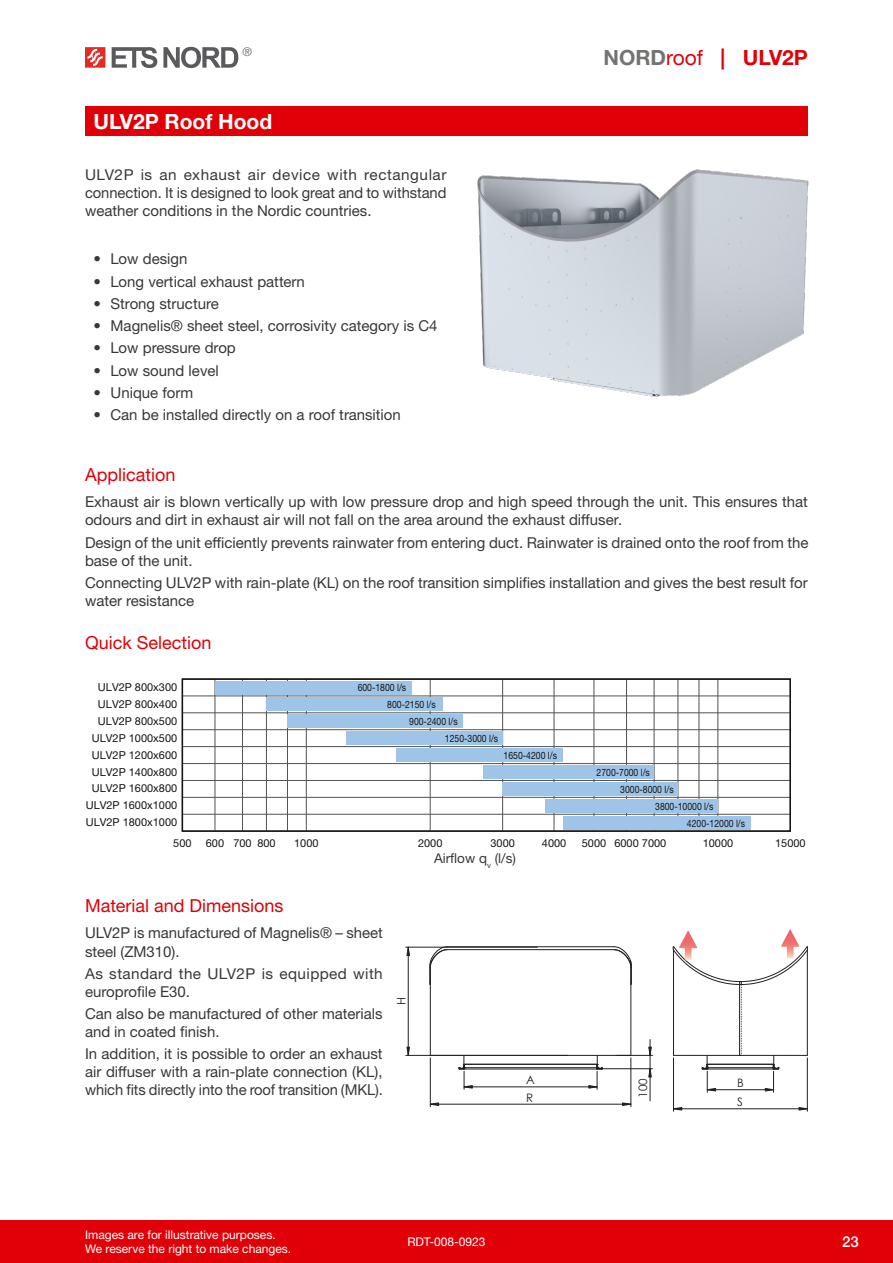
<style>
.page{position:relative;width:893px;height:1263px;background:#fff}
.page>*{position:absolute;margin:0;border:0;box-sizing:border-box;transform-origin:0 0}
.t1{font:700 21px "Helvetica Neue LTW1 G";color:#e10008}
.t2{font:700 21px "Helvetica Neue LTW1 G";color:#fff}
.t3{font:18px "Helvetica Neue LTW1 G";color:#e10008}
.t4{font:15px/18px "Helvetica Neue LTW1 G";color:#383839}
.t5{font:15px/18px "Helvetica Neue LTW1 G";letter-spacing:.025em;color:#383839}
.t6{font:500 15px "Helvetica Neue LTW1 G";color:#fff}
.t7{font:13.5px "Helvetica Neue LTW1 G";color:#383839}
.t8{font:12px/14.4px "Helvetica Neue LTW1 G";color:#fff}
.t9{font:12px "Helvetica Neue LTW1 G";color:#737372}
.t10{font:11.7px/19px "Century Gothic";color:#231f20}
.t11{font:10.95px/17px "Helvetica Neue LTW1 G";color:#141414;text-align:right}
.t12{font:500 10.95px/13.4px "Helvetica Neue LTW1 G";color:#141414}
.t13{font:10.05px/17px "Helvetica Neue LTW1 G";color:#141414;scale:.85 1}
.s1{color:#737372}
.s2{font-weight:400}
</style>
<div class="page">
<div style="left:0;top:1220px;width:893px;height:43px;background:#e10008"></div>
<svg style="left:112px;top:47px;width:45px;height:21px"></svg>
<svg style="left:163px;top:47px;width:75px;height:21px"></svg>
<svg style="left:85px;top:47px;width:20px;height:21px"></svg>
<div style="left:85px;top:106px;width:723px;height:30px;background:#e10008"></div>
<img style="left:477px;top:169px;width:332px;height:228px">
<hr style="left:215px;top:679px;width:1px;height:152px;background:#525252">
<hr style="left:242px;top:679px;width:1px;height:152px;background:#525252">
<hr style="left:266px;top:679px;width:1px;height:152px;background:#525252">
<hr style="left:287px;top:679px;width:1px;height:152px;background:#525252">
<hr style="left:306px;top:679px;width:1px;height:152px;background:#525252">
<hr style="left:430px;top:679px;width:1px;height:152px;background:#525252">
<hr style="left:502px;top:679px;width:1px;height:152px;background:#525252">
<hr style="left:554px;top:679px;width:1px;height:152px;background:#525252">
<hr style="left:594px;top:679px;width:1px;height:152px;background:#525252">
<hr style="left:626px;top:679px;width:1px;height:152px;background:#525252">
<hr style="left:654px;top:679px;width:1px;height:152px;background:#525252">
<hr style="left:678px;top:679px;width:1px;height:152px;background:#525252">
<hr style="left:699px;top:679px;width:1px;height:152px;background:#525252">
<hr style="left:718px;top:679px;width:1px;height:152px;background:#525252">
<hr style="left:182px;top:814px;width:608px;height:1px;background:#525252">
<hr style="left:182px;top:797px;width:608px;height:1px;background:#525252">
<hr style="left:182px;top:780px;width:608px;height:1px;background:#525252">
<hr style="left:182px;top:763px;width:608px;height:1px;background:#525252">
<hr style="left:182px;top:746px;width:608px;height:1px;background:#525252">
<hr style="left:182px;top:729px;width:608px;height:1px;background:#525252">
<hr style="left:182px;top:712px;width:608px;height:1px;background:#525252">
<hr style="left:182px;top:696px;width:608px;height:1px;background:#525252">
<div style="left:215px;top:681px;width:196px;height:13px;background:#9ec4e8"></div>
<div style="left:266px;top:698px;width:177px;height:13px;background:#9ec4e8"></div>
<div style="left:287px;top:714px;width:176px;height:14px;background:#9ec4e8"></div>
<div style="left:346px;top:731px;width:157px;height:14px;background:#9ec4e8"></div>
<div style="left:396px;top:748px;width:167px;height:14px;background:#9ec4e8"></div>
<div style="left:484px;top:765px;width:170px;height:14px;background:#9ec4e8"></div>
<div style="left:503px;top:782px;width:175px;height:14px;background:#9ec4e8"></div>
<div style="left:545px;top:799px;width:173px;height:13px;background:#9ec4e8"></div>
<div style="left:563px;top:816px;width:187px;height:13px;background:#9ec4e8"></div>
<div style="left:182px;top:678px;width:609px;height:154px;border:1px solid #141414"></div>
<hr style="left:408px;top:947px;width:1px;height:108px;background:#231f20">
<hr style="left:406px;top:1055px;width:162px;height:1px;background:#231f20">
<hr style="left:406px;top:947px;width:131px;height:1px;background:#231f20">
<hr style="left:673px;top:1058px;width:1px;height:53px;background:#231f20">
<hr style="left:807px;top:1058px;width:1px;height:53px;background:#231f20">
<hr style="left:673px;top:1108px;width:134px;height:1px;background:#231f20">
<svg style="left:406px;top:1047px;width:4px;height:9px"></svg>
<svg style="left:406px;top:947px;width:4px;height:9px"></svg>
<svg style="left:674px;top:1107px;width:8px;height:3px"></svg>
<svg style="left:799px;top:1107px;width:9px;height:3px"></svg>
<hr style="left:430px;top:1104px;width:201px;height:1px;background:#231f20">
<hr style="left:430px;top:1058px;width:1px;height:49px;background:#231f20">
<hr style="left:631px;top:1058px;width:1px;height:49px;background:#231f20">
<hr style="left:600px;top:1068px;width:52px;height:1px;background:#231f20">
<hr style="left:616px;top:1055px;width:36px;height:1px;background:#231f20">
<hr style="left:650px;top:1069px;width:1px;height:32px;background:#231f20">
<hr style="left:650px;top:1039px;width:1px;height:30px;background:#231f20">
<svg style="left:429px;top:946px;width:203px;height:143px"></svg>
<svg style="left:430px;top:1102px;width:9px;height:4px"></svg>
<svg style="left:622px;top:1102px;width:9px;height:4px"></svg>
<svg style="left:648px;top:1068px;width:4px;height:9px"></svg>
<svg style="left:648px;top:1047px;width:4px;height:9px"></svg>
<svg style="left:672px;top:929px;width:136px;height:163px"></svg>
<p class="t9" style="left:242px;top:44px;width:11px">®</p>
<h1 class="t2" style="left:94px;top:108px;width:180px">ULV2P Roof Hood</h1>
<p class="t4" style="left:85px;top:165px;width:363px;text-align:justify">ULV2P is an exhaust air device with rectangular connection. It is designed to look great and to withstand weather conditions in the Nordic countries.</p>
<p class="t4" style="left:94px;top:250px;width:95px">• Low design</p>
<p class="t4" style="left:94px;top:272px;width:213px">• Long vertical exhaust pattern</p>
<p class="t4" style="left:94px;top:294px;width:127px">• Strong structure</p>
<p class="t4" style="left:94px;top:317px;width:346px">• Magnelis® sheet steel, corrosivity category is C4</p>
<p class="t4" style="left:94px;top:339px;width:144px">• Low pressure drop</p>
<p class="t4" style="left:94px;top:361px;width:127px">• Low sound level</p>
<p class="t4" style="left:94px;top:383px;width:101px">• Unique form</p>
<p class="t4" style="left:94px;top:406px;width:309px">• Can be installed directly on a roof transition</p>
<h1 class="t1" style="left:603px;top:44px;width:206px"><span class="s1">NORD</span><span class="s2">roof</span> | ULV2P</h1>
<p class="t3" style="left:85px;top:463px;width:92px">Application</p>
<p class="t4" style="left:85px;top:493px;width:724px">Exhaust air is blown vertically up with low pressure drop and high speed through the unit. This ensures that odours and dirt in exhaust air will not fall on the area around the exhaust diffuser.</p>
<p class="t4" style="left:85px;top:533px;width:725px">Design of the unit efficiently prevents rainwater from entering duct. Rainwater is drained onto the roof from the base of the unit.</p>
<p class="t4" style="left:85px;top:573px;width:724px">Connecting ULV2P with rain-plate (KL) on the roof transition simplifies installation and gives the best result for water resistance</p>
<p class="t3" style="left:85px;top:631px;width:128px">Quick Selection</p>
<p class="t11" style="left:86px;top:678px;width:93px">ULV2P 800x300<br>ULV2P 800x400<br>ULV2P 800x500<br>ULV2P 1000x500<br>ULV2P 1200x600<br>ULV2P 1400x800<br>ULV2P 1600x800<br>ULV2P 1600x1000<br>ULV2P 1800x1000</p>
<p class="t13" style="left:387px;top:679px;width:59px;text-indent:-30px">600-1800 l/s<br>800-2150 l/s</p>
<p class="t13" style="left:409px;top:713px;width:59px">900-2400 l/s</p>
<p class="t13" style="left:445px;top:730px;width:64px">1250-3000 l/s</p>
<p class="t13" style="left:504px;top:747px;width:64px">1650-4200 l/s</p>
<p class="t13" style="left:597px;top:764px;width:64px">2700-7000 l/s</p>
<p class="t13" style="left:620px;top:781px;width:64px">3000-8000 l/s</p>
<p class="t13" style="left:655px;top:798px;width:70px">3800-10000 l/s</p>
<p class="t13" style="left:687px;top:815px;width:70px">4200-12000 l/s</p>
<p class="t11" style="left:173px;top:835px;width:20px">500</p>
<p class="t11" style="left:206px;top:835px;width:71px">600 700 800</p>
<p class="t11" style="left:294px;top:835px;width:26px">1000</p>
<p class="t11" style="left:418px;top:835px;width:26px">2000</p>
<p class="t11" style="left:542px;top:835px;width:26px">4000</p>
<p class="t11" style="left:582px;top:835px;width:86px">5000 6000 7000</p>
<p class="t11" style="left:703px;top:835px;width:32px">10000</p>
<p class="t11" style="left:775px;top:835px;width:32px">15000</p>
<p class="t12" style="left:446px;top:837px;width:82px;text-indent:45px"><span class="s2">3000<br></span>Õhuhulk q <sub>v</sub> (l/s)</p>
<p class="t7" style="left:434px;top:850px;width:83px">Airflow q<sub>v</sub> (l/s)</p>
<p class="t3" style="left:85px;top:894px;width:200px">Material and Dimensions</p>
<p class="t4" style="left:85px;top:924px;width:299px">ULV2P is manufactured of Magnelis® – sheet steel (ZM310).</p>
<p class="t5" style="left:85px;top:964px;width:299px">As standard the ULV2P is equipped with europrofile E30.</p>
<p class="t4" style="left:85px;top:1004px;width:299px">Can also be manufactured of other materials and in coated finish.</p>
<p class="t4" style="left:85px;top:1045px;width:299px;text-align:justify">In addition, it is possible to order an exhaust air diffuser with a rain-plate connection (KL), which fits directly into the roof transition (MKL).</p>
<p class="t10" style="left:392px;top:1005px;width:9px;rotate:-90deg">H</p>
<p class="t10" style="left:526px;top:1071px;width:10px;line-height:17.2px">A<br>R</p>
<p class="t10" style="left:633px;top:1097px;width:21px;rotate:-90deg">100</p>
<p class="t10" style="left:737px;top:1073px;width:8px">B<br>S</p>
<p class="t8" style="left:85px;top:1227px;width:208px">Images are for illustrative purposes.<br>We reserve the right to make changes.</p>
<p class="t8" style="left:407px;top:1234px;width:80px">RDT-008-0923</p>
<p class="t6" style="left:842px;top:1233px;width:18px">23</p>
</div>
